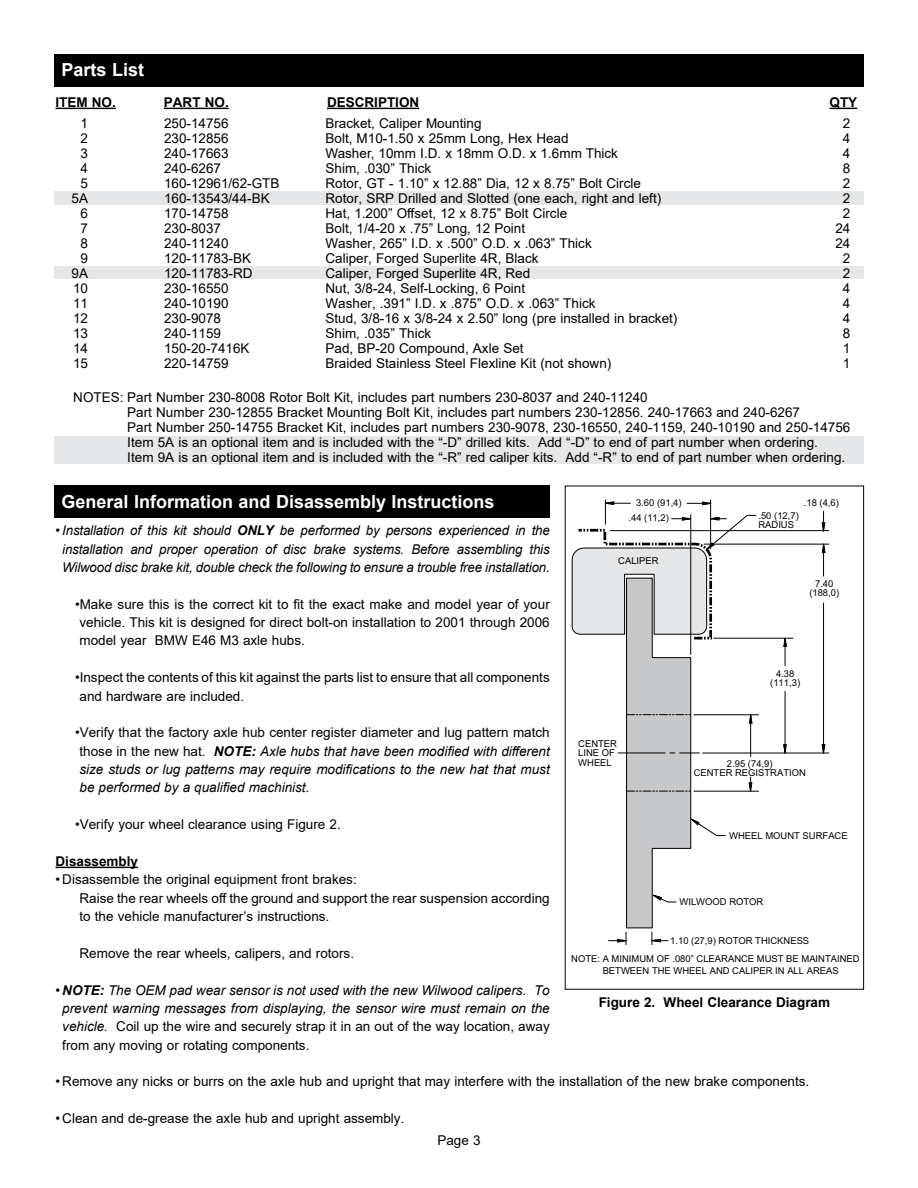
<style>
.page{position:relative;width:918px;height:1188px;background:#fff}
.page>*{position:absolute;margin:0;border:0;box-sizing:border-box;transform-origin:0 0}
.t1{font:700 18px "Arial";color:#fff}
.t2{font:13.5px/15px "Arial";color:#000}
.t3{font:italic 13.5px/18.3px "Arial";letter-spacing:-.01em;color:#000;text-align:justify}
.t4{font:700 13.5px "Arial";color:#000}
.t5{font:9.45px/9.4px "Arial";color:#000}
.s1{font-style:normal}
.s2{font-weight:700}
</style>
<div class="page">
<div style="left:54px;top:486px;width:496px;height:32px;background:#000"></div>
<div style="left:54px;top:54px;width:810px;height:32px;background:#000"></div>
<hr style="left:56px;top:867px;width:82px;height:1px;background:#000">
<hr style="left:704px;top:544px;width:125px;height:1px;background:#000">
<hr style="left:703px;top:753px;width:126px;height:1px;background:#000">
<hr style="left:610px;top:530px;width:219px;height:1px;background:#000">
<svg style="left:571px;top:499px;width:255px;height:446px"></svg>
<div style="left:565px;top:486px;width:299px;height:504px;border:1px solid #000"></div>
<div style="left:54px;top:436px;width:810px;height:28px;background:#e6e7e8"></div>
<div style="left:54px;top:191px;width:810px;height:14px;background:#e6e7e8"></div>
<div style="left:54px;top:267px;width:810px;height:12px;background:#e6e7e8"></div>
<hr style="left:56px;top:108px;width:60px;height:1px;background:#000">
<hr style="left:164px;top:108px;width:65px;height:1px;background:#000">
<hr style="left:327px;top:108px;width:92px;height:1px;background:#000">
<svg style="left:830px;top:108px;width:27px;height:1px"></svg>
<h1 class="t1" style="left:62px;top:57px;width:84px">Parts List</h1>
<p class="t4" style="left:56px;top:93px;width:62px">ITEM NO.</p>
<p class="t4" style="left:164px;top:93px;width:66px">PART NO.</p>
<p class="t4" style="left:327px;top:93px;width:94px">DESCRIPTION</p>
<p class="t4" style="left:830px;top:93px;width:29px">QTY</p>
<p class="t2" style="left:164px;top:116px;width:117px">250-14756<br>230-12856<br>240-17663<br>240-6267<br>160-12961/62-GTB<br>160-13543/44-BK<br>170-14758<br>230-8037<br>240-11240<br>120-11783-BK<br>120-11783-RD<br>230-16550<br>240-10190<br>230-9078<br>240-1159<br>150-20-7416K<br>220-14759</p>
<p class="t2" style="left:325px;top:116px;width:353px">Bracket, Caliper Mounting<br>Bolt, M10-1.50 x 25mm Long, Hex Head<br>Washer, 10mm I.D. x 18mm O.D. x 1.6mm Thick<br>Shim, .030” Thick<br>Rotor, GT - 1.10” x 12.88” Dia, 12 x 8.75” Bolt Circle Rotor, SRP Drilled and Slotted (one each, right and left)<br>Hat, 1.200” Offset, 12 x 8.75” Bolt Circle<br>Bolt, 1/4-20 x .75” Long, 12 Point<br>Washer, 265” I.D. x .500” O.D. x .063” Thick<br>Caliper, Forged Superlite 4R, Black<br>Caliper, Forged Superlite 4R, Red<br>Nut, 3/8-24, Self-Locking, 6 Point<br>Washer, .391” I.D. x .875” O.D. x .063” Thick<br>Stud, 3/8-16 x 3/8-24 x 2.50” long (pre installed in bracket)<br>Shim, .035” Thick<br>Pad, BP-20 Compound, Axle Set<br>Braided Stainless Steel Flexline Kit (not shown)</p>
<p class="t2" style="left:72px;top:116px;width:18px;text-align:right">1<br>2<br>3<br>4<br>5<br>5A<br>6<br>7<br>8<br>9<br>9A<br>10<br>11<br>12<br>13<br>14<br>15</p>
<p class="t2" style="left:835px;top:116px;width:17px;text-align:center">2<br>4<br>4<br>8<br>2<br>2<br>2<br>24<br>24<br>2<br>2<br>4<br>4<br>4<br>8<br>1<br>1</p>
<p class="t2" style="left:127px;top:390px;width:725px;text-indent:-54px">NOTES: Part Number 230-8008 Rotor Bolt Kit, includes part numbers 230-8037 and 240-11240<br>Part Number 230-12855 Bracket Mounting Bolt Kit, includes part numbers 230-12856. 240-17663 and 240-6267<br>Part Number 250-14755 Bracket Kit, includes part numbers 230-9078, 230-16550, 240-1159, 240-10190 and 250-14756<br>Item 5A is an optional item and is included with the “-D” drilled kits. Add “-D” to end of part number when ordering.<br>Item 9A is an optional item and is included with the “-R” red caliper kits. Add “-R” to end of part number when ordering.</p>
<h1 class="t1" style="left:62px;top:489px;width:435px">General Information and Disassembly Instructions</h1>
<p class="t5" style="left:636px;top:498px;width:47px">3.60 (91,4)</p>
<p class="t5" style="left:804px;top:498px;width:37px">.18 (4,6)</p>
<p class="t5" style="left:758px;top:511px;width:42px">.50 (12,7)<br>RADIUS</p>
<p class="t5" style="left:629px;top:513px;width:42px">.44 (11,2)</p>
<p class="t3" style="left:56px;top:522px;width:496px;text-align:center"><span class="s1">•</span> Installation of this kit should <span class="s2">ONLY</span> be performed by persons experienced in the installation and proper operation of disc brake systems. Before assembling this<br>Wilwood disc brake kit, double check the following to ensure a trouble free installation.</p>
<p class="t2" style="left:79px;top:595px;width:472px;line-height:18.3px;text-align:justify;text-indent:-4px">•Make sure this is the correct kit to fit the exact make and model year of your vehicle. This kit is designed for direct bolt-on installation to 2001 through 2006 model year BMW E46 M3 axle hubs.</p>
<p class="t2" style="left:79px;top:668px;width:472px;line-height:18.3px;text-indent:-4px">•Inspect the contents of this kit against the parts list to ensure that all components and hardware are included.</p>
<p class="t3" style="left:79px;top:724px;width:472px;text-indent:-4px"><span class="s1">•Verify that the factory axle hub center register diameter and lug pattern match those in the new hat.</span> <span class="s2">NOTE:</span> Axle hubs that have been modified with different size studs or lug patterns may require modifications to the new hat that must be performed by a qualified machinist.</p>
<p class="t2" style="left:75px;top:817px;width:267px">•Verify your wheel clearance using Figure 2.</p>
<p class="t4" style="left:56px;top:852px;width:84px">Disassembly</p>
<p class="t2" style="left:80px;top:870px;width:472px;line-height:18.3px;text-indent:-24px">• Disassemble the original equipment front brakes:<br>Raise the rear wheels off the ground and support the rear suspension according to the vehicle manufacturer’s instructions.</p>
<p class="t2" style="left:80px;top:945px;width:276px">Remove the rear wheels, calipers, and rotors.</p>
<p class="t3" style="left:62px;top:981px;width:489px;text-indent:-7px"><span class="s1">•</span> <span class="s2">NOTE:</span> The OEM pad wear sensor is not used with the new Wilwood calipers. To prevent warning messages from displaying, the sensor wire must remain on the vehicle. <span class="s1">Coil up the wire and securely strap it in an out of the way location, away from any moving or rotating components.</span></p>
<p class="t2" style="left:56px;top:1074px;width:755px">• Remove any nicks or burrs on the axle hub and upright that may interfere with the installation of the new brake components.</p>
<p class="t2" style="left:56px;top:1111px;width:350px">• Clean and de-grease the axle hub and upright assembly.</p>
<p class="t5" style="left:618px;top:556px;width:42px">CALIPER</p>
<p class="t5" style="left:809px;top:579px;width:31px;text-align:center">7.40 (188,0)</p>
<p class="t5" style="left:770px;top:669px;width:31px;text-align:center">4.38 (111,3)</p>
<p class="t5" style="left:578px;top:739px;width:40px">CENTER<br>LINE OF<br>WHEEL</p>
<p class="t5" style="left:694px;top:759px;width:114px;text-align:center">2.95 (74,9)<br>CENTER REGISTRATION</p>
<p class="t5" style="left:729px;top:831px;width:120px">WHEEL MOUNT SURFACE</p>
<p class="t5" style="left:680px;top:897px;width:85px">WILWOOD ROTOR</p>
<p class="t5" style="left:670px;top:936px;width:141px">1.10 (27,9) ROTOR THICKNESS</p>
<p class="t5" style="left:603px;top:953px;width:259px;line-height:11.4px;text-indent:-31px">NOTE: A MINIMUM OF .080” CLEARANCE MUST BE MAINTAINED<br>BETWEEN THE WHEEL AND CALIPER IN ALL AREAS</p>
<p class="t4" style="left:599px;top:993px;width:233px">Figure 2. Wheel Clearance Diagram</p>
<p class="t2" style="left:437px;top:1133px;width:45px">Page 3</p>
</div>
